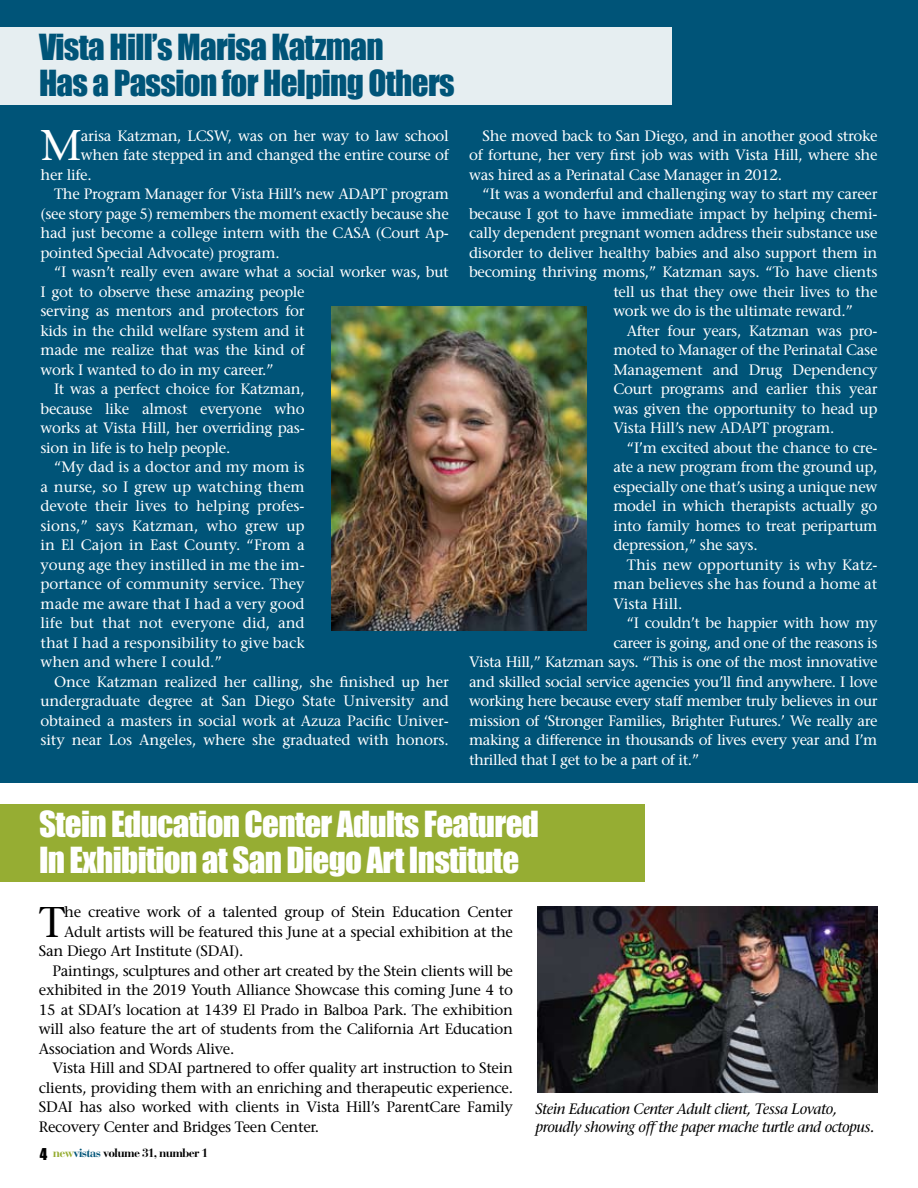
<style>
.page{position:relative;width:918px;height:1188px;background:#fff}
.page>*{position:absolute;margin:0;border:0;box-sizing:border-box;transform-origin:0 0}
.t1{font:42.9px "Stone Serif";color:#fff}
.t2{font:42.9px "Stone Serif";color:#000}
.t3{font:33px/36px "Impact";letter-spacing:-.02em;color:#fff}
.t4{font:33px/36px "Impact";letter-spacing:-.02em;color:#005478}
.t5{font:15px/19.5px "Stone Serif";letter-spacing:-.02em;color:#fff;text-align:justify}
.t6{font:15px "Stone Serif";letter-spacing:-.02em;color:#000}
.t7{font:15px "Stone Serif";color:#fff}
.t8{font:italic 15px/18px "Stone Serif";letter-spacing:-.03em;color:#000}
.t9{font:700 12px "Bauer Bodoni";letter-spacing:-.06em;color:#000}
.s1{font-family:"Impact";font-weight:400;font-size:15px}
.s2{color:#96ad33}
.s3{color:#005478}
</style>
<div class="page">
<div style="left:0;top:0;width:918px;height:783px;background:#005478"></div>
<div style="left:0;top:27px;width:672px;height:78px;background:#e6eef1"></div>
<img style="left:332px;top:306px;width:254px;height:324px">
<div style="left:0;top:804px;width:645px;height:78px;background:#96ad33"></div>
<img style="left:537px;top:906px;width:340px;height:187px">
<h2 class="t4" style="left:39px;top:28px;width:417px">Vista Hill’s Marisa Katzman<br>Has a Passion for Helping Others</h2>
<h1 class="t1" style="left:40px;top:119px;width:43px">M</h1>
<p class="t5" style="left:81px;top:126px;width:369px">arisa Katzman, LCSW, was on her way to law school</p>
<p class="t5" style="left:81px;top:145px;width:369px">when fate stepped in and changed the entire course of</p>
<p class="t5" style="left:41px;top:165px;width:50px">her life.</p>
<p class="t5" style="left:54px;top:184px;width:396px">The Program Manager for Vista Hill’s new ADAPT program</p>
<p class="t5" style="left:41px;top:204px;width:410px">(see story page 5) remembers the moment exactly because she</p>
<p class="t5" style="left:41px;top:223px;width:410px">had just become a college intern with the CASA (Court Ap-</p>
<p class="t5" style="left:41px;top:243px;width:238px">pointed Special Advocate) program.</p>
<p class="t5" style="left:54px;top:262px;width:396px">“I wasn’t really even aware what a social worker was, but</p>
<p class="t5" style="left:41px;top:282px;width:266px">I got to observe these amazing people</p>
<p class="t5" style="left:41px;top:301px;width:266px">serving as mentors and protectors for</p>
<p class="t5" style="left:41px;top:321px;width:266px">kids in the child welfare system and it</p>
<p class="t5" style="left:41px;top:340px;width:266px">made me realize that was the kind of</p>
<p class="t5" style="left:41px;top:360px;width:235px">work I wanted to do in my career. ”</p>
<p class="t5" style="left:54px;top:379px;width:252px">It was a perfect choice for Katzman,</p>
<p class="t5" style="left:41px;top:399px;width:266px">because like almost everyone who</p>
<p class="t5" style="left:41px;top:418px;width:266px">works at Vista Hill, her overriding pas-</p>
<p class="t5" style="left:41px;top:438px;width:189px">sion in life is to help people.</p>
<p class="t7" style="left:54px;top:458px;width:252px">“My dad is a doctor and my mom is</p>
<p class="t7" style="left:41px;top:477px;width:266px">a nurse, so I grew up watching them</p>
<p class="t7" style="left:41px;top:497px;width:266px">devote their lives to helping profes-</p>
<p class="t7" style="left:41px;top:516px;width:266px">sions,” says Katzman, who grew up</p>
<p class="t7" style="left:41px;top:536px;width:266px">in El Cajon in East County. “From a</p>
<p class="t7" style="left:41px;top:555px;width:266px">young age they instilled in me the im-</p>
<p class="t7" style="left:41px;top:575px;width:266px">portance of community service. They</p>
<p class="t7" style="left:41px;top:594px;width:266px">made me aware that I had a very good</p>
<p class="t7" style="left:41px;top:614px;width:266px">life but that not everyone did, and</p>
<p class="t7" style="left:41px;top:633px;width:266px">that I had a responsibility to give back</p>
<p class="t7" style="left:41px;top:653px;width:183px">when and where I could. ”</p>
<p class="t5" style="left:54px;top:672px;width:396px">Once Katzman realized her calling, she finished up her</p>
<p class="t5" style="left:41px;top:691px;width:410px">undergraduate degree at San Diego State University and</p>
<p class="t5" style="left:41px;top:711px;width:410px">obtained a masters in social work at Azuza Pacific Univer-</p>
<p class="t5" style="left:41px;top:730px;width:407px">sity near Los Angeles, where she graduated with honors.</p>
<p class="t5" style="left:469px;top:126px;width:410px;text-indent:14px">She moved back to San Diego, and in another good stroke of fortune, her very first job was with Vista Hill, where she was hired as a Perinatal Case Manager in 2012.</p>
<p class="t5" style="left:483px;top:184px;width:396px">“It was a wonderful and challenging way to start my career</p>
<p class="t5" style="left:469px;top:204px;width:410px">because I got to have immediate impact by helping chemi-</p>
<p class="t5" style="left:469px;top:223px;width:410px">cally dependent pregnant women address their substance use</p>
<p class="t5" style="left:469px;top:243px;width:410px">disorder to deliver healthy babies and also support them in</p>
<p class="t5" style="left:469px;top:262px;width:410px">becoming thriving moms,” Katzman says. “To have clients</p>
<p class="t5" style="left:613px;top:282px;width:266px">tell us that they owe their lives to the</p>
<p class="t5" style="left:613px;top:301px;width:241px">work we do is the ultimate reward. ”</p>
<p class="t5" style="left:627px;top:321px;width:252px">After four years, Katzman was pro-</p>
<p class="t5" style="left:613px;top:340px;width:266px">moted to Manager of the Perinatal Case</p>
<p class="t5" style="left:613px;top:360px;width:266px">Management and Drug Dependency</p>
<p class="t5" style="left:613px;top:379px;width:266px">Court programs and earlier this year</p>
<p class="t5" style="left:613px;top:399px;width:266px">was given the opportunity to head up</p>
<p class="t5" style="left:613px;top:418px;width:220px">Vista Hill’s new ADAPT program.</p>
<p class="t5" style="left:627px;top:438px;width:252px">“I’m excited about the chance to cre-</p>
<p class="t5" style="left:613px;top:457px;width:266px">ate a new program from the ground up,</p>
<p class="t5" style="left:613px;top:477px;width:266px">especially one that’s using a unique new</p>
<p class="t5" style="left:613px;top:496px;width:266px">model in which therapists actually go</p>
<p class="t5" style="left:613px;top:516px;width:266px">into family homes to treat peripartum</p>
<p class="t5" style="left:613px;top:535px;width:144px">depression,” she says.</p>
<p class="t7" style="left:627px;top:555px;width:252px">This new opportunity is why Katz-</p>
<p class="t7" style="left:613px;top:575px;width:266px">man believes she has found a home at</p>
<p class="t7" style="left:613px;top:594px;width:68px">Vista Hill.</p>
<p class="t5" style="left:627px;top:613px;width:252px">“I couldn’t be happier with how my</p>
<p class="t5" style="left:613px;top:633px;width:266px">career is going, and one of the reasons is</p>
<p class="t5" style="left:469px;top:652px;width:410px">Vista Hill,” Katzman says. “This is one of the most innovative</p>
<p class="t5" style="left:469px;top:672px;width:410px">and skilled social service agencies you’ll find anywhere. I love</p>
<p class="t5" style="left:469px;top:691px;width:410px">working here because every staff member truly believes in our</p>
<p class="t5" style="left:469px;top:711px;width:410px">mission of ‘Stronger Families, Brighter Futures. ’ We really are</p>
<p class="t5" style="left:469px;top:730px;width:410px">making a difference in thousands of lives every year and I’m</p>
<p class="t5" style="left:469px;top:750px;width:232px">thrilled that I get to be a part of it. ”</p>
<h2 class="t3" style="left:39px;top:805px;width:502px">Stein Education Center Adults Featured<br>In Exhibition at San Diego Art Institute</h2>
<h1 class="t2" style="left:39px;top:896px;width:28px">T</h1>
<p class="t6" style="left:64px;top:903px;width:450px">he creative work of a talented group of Stein Education Center</p>
<p class="t6" style="left:64px;top:923px;width:450px">Adult artists will be featured this June at a special exhibition at the</p>
<p class="t6" style="left:39px;top:942px;width:203px">San Diego Art Institute (SDAI).</p>
<p class="t6" style="left:52px;top:962px;width:462px">Paintings, sculptures and other art created by the Stein clients will be</p>
<p class="t6" style="left:39px;top:981px;width:475px">exhibited in the 2019 Youth Alliance Showcase this coming June 4 to</p>
<p class="t6" style="left:39px;top:1001px;width:475px">15 at SDAI’s location at 1439 El Prado in Balboa Park. The exhibition</p>
<p class="t6" style="left:39px;top:1020px;width:476px">will also feature the art of students from the California Art Education</p>
<p class="t6" style="left:39px;top:1040px;width:195px">Association and Words Alive.</p>
<p class="t6" style="left:52px;top:1059px;width:462px">Vista Hill and SDAI partnered to offer quality art instruction to Stein</p>
<p class="t6" style="left:39px;top:1079px;width:473px">clients, providing them with an enriching and therapeutic experience.</p>
<p class="t6" style="left:39px;top:1098px;width:475px">SDAI has also worked with clients in Vista Hill’s ParentCare Family</p>
<p class="t6" style="left:39px;top:1118px;width:279px">Recovery Center and Bridges Teen Center.</p>
<p class="t9" style="left:40px;top:1146px;width:170px"><span class="s1">4</span> <span class="s2">new</span><span class="s3">vistas</span> volume 31, number 1</p>
<p class="t8" style="left:536px;top:1100px;width:340px">Stein Education Center Adult client, Tessa Lovato, proudly showing off the paper mache turtle and octopus.</p>
</div>
